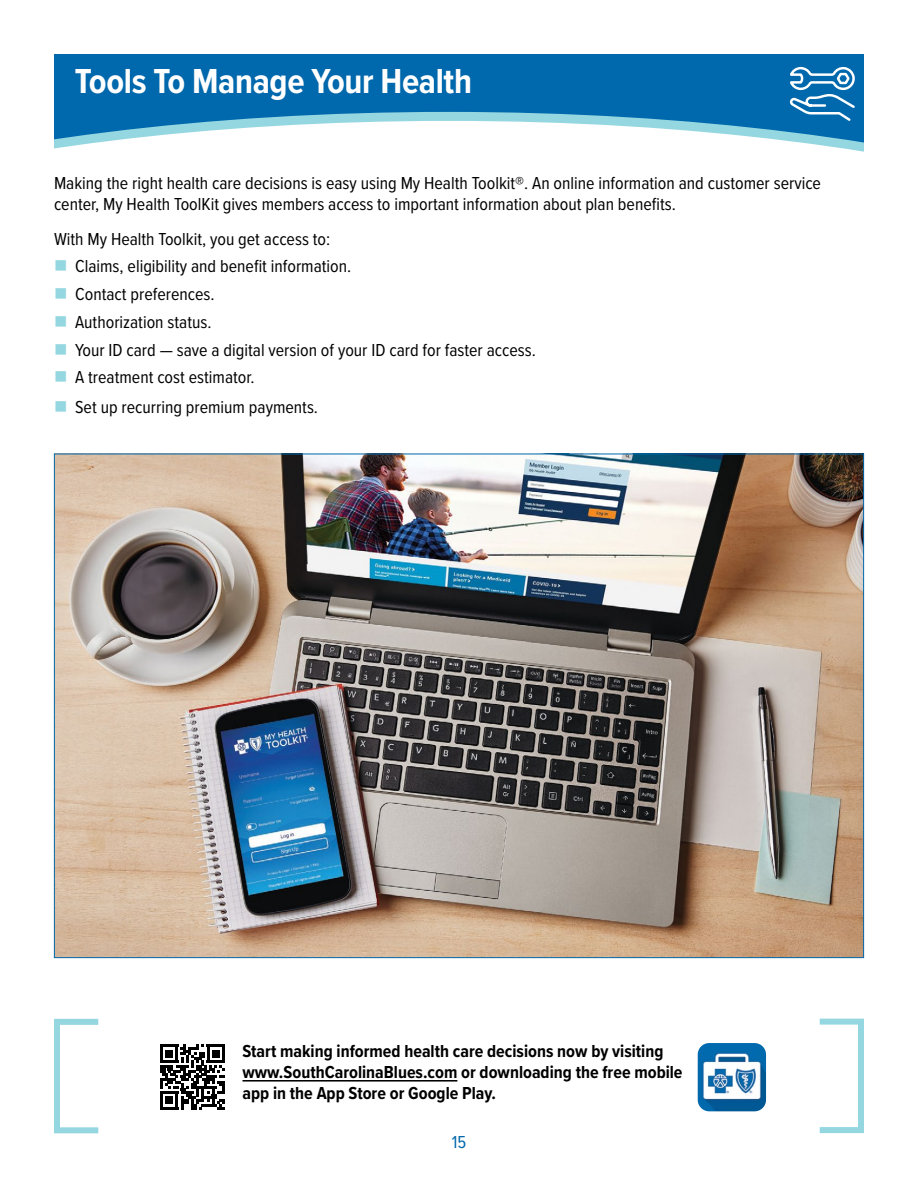
<style>
.page{position:relative;width:918px;height:1188px;background:#fff}
.page>*{position:absolute;margin:0;border:0;box-sizing:border-box;transform-origin:0 0}
.t1{font:700 36px "Proxima Nova Cond";letter-spacing:-.01em;color:#fff}
.t2{font:18px/21px "Proxima Nova Cond";color:#000}
.t3{font:700 18px/21px "Proxima Nova Cond";color:#000}
.t4{font:18px "Proxima Nova Cond";color:#0068ac}
.s1{color:#95d7e1}
</style>
<div class="page">
<div style="left:54px;top:54px;width:810px;height:92px;background:#0068ac"></div>
<svg style="left:54px;top:112px;width:810px;height:40px"></svg>
<svg style="left:787px;top:66px;width:70px;height:57px"></svg>
<div style="left:54px;top:1019px;width:47px;height:114px;border:6px solid #95d7e1"></div>
<div style="left:817px;top:1019px;width:47px;height:114px;border:6px solid #95d7e1"></div>
<img style="left:56px;top:456px;width:806px;height:500px">
<svg style="left:160px;top:1045px;width:65px;height:64px"></svg>
<div style="left:165px;top:1096px;width:8px;height:8px;background:#000"></div>
<img style="left:698px;top:1043px;width:68px;height:68px">
<hr style="left:242px;top:1080px;width:215px;height:2px;background:#000">
<h1 class="t1" style="left:75px;top:55px;width:399px">Tools To Manage Your Health</h1>
<p class="t2" style="left:54px;top:172px;width:769px">Making the right health care decisions is easy using My Health Toolkit®. An online information and customer service center, My Health ToolKit gives members access to important information about plan benefits.</p>
<p class="t2" style="left:54px;top:227px;width:278px">With My Health Toolkit, you get access to:</p>
<p class="t2" style="left:54px;top:255px;width:299px"><span class="s1">■</span> Claims, eligibility and benefit information.</p>
<p class="t2" style="left:54px;top:283px;width:162px"><span class="s1">■</span> Contact preferences.</p>
<p class="t2" style="left:54px;top:311px;width:159px"><span class="s1">■</span> Authorization status.</p>
<p class="t2" style="left:54px;top:338px;width:483px"><span class="s1">■</span> Your ID card — save a digital version of your ID card for faster access.</p>
<p class="t2" style="left:54px;top:366px;width:202px"><span class="s1">■</span> A treatment cost estimator.</p>
<p class="t2" style="left:54px;top:395px;width:266px"><span class="s1">■</span> Set up recurring premium payments.</p>
<p class="t3" style="left:242px;top:1040px;width:442px">Start making informed health care decisions now by visiting www.SouthCarolinaBlues.com or downloading the free mobile app in the App Store or Google Play.</p>
<p class="t4" style="left:452px;top:1129px;width:16px">15</p>
</div>
